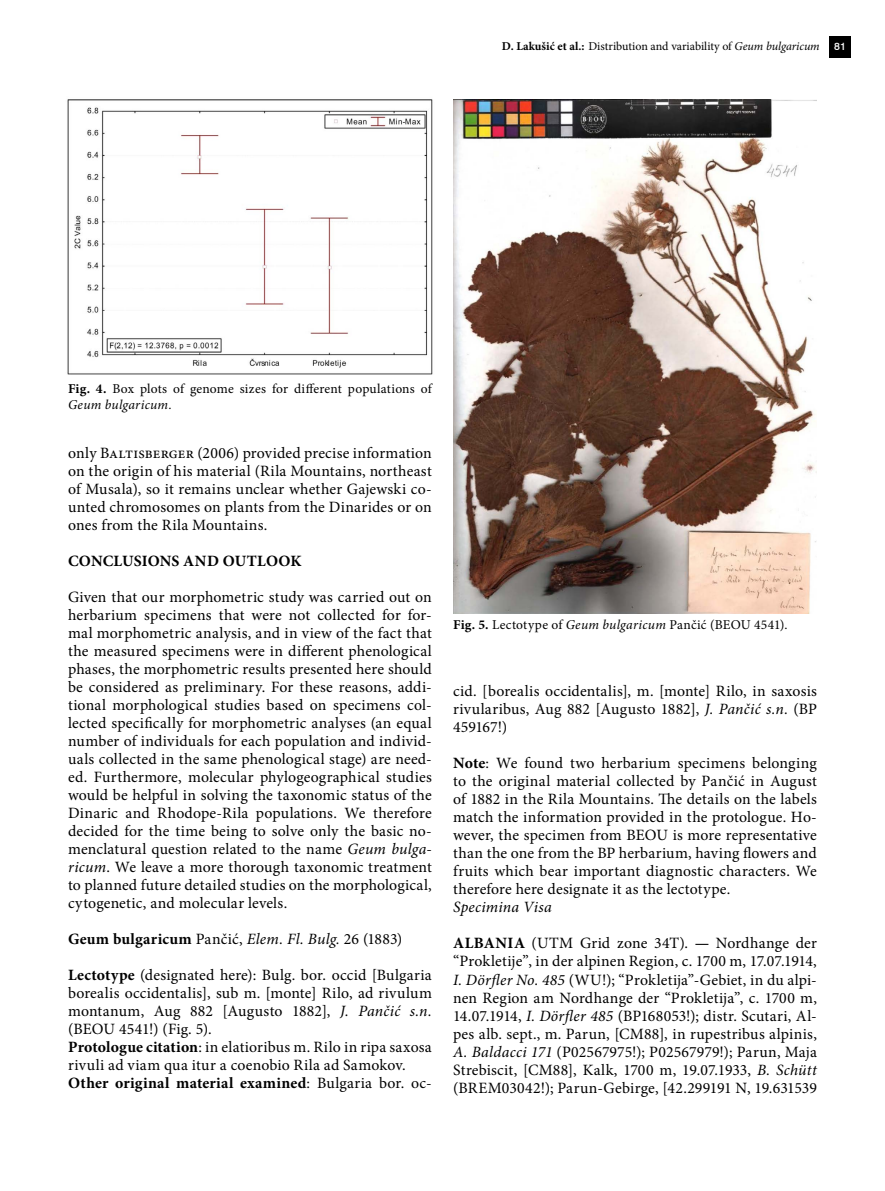
<style>
.page{position:relative;width:885px;height:1191px;background:#fff}
.page>*{position:absolute;margin:0;border:0;box-sizing:border-box;transform-origin:0 0}
.t1{font:15.75px/18px "Minion Pro";letter-spacing:.01em;color:#000;text-align:justify}
.t2{font:700 15.75px "Minion Pro";letter-spacing:.005em;color:#000}
.t3{font:italic 15.75px "Minion Pro";letter-spacing:.015em;color:#000}
.t4{font:13.5px/16.5px "Minion Pro";letter-spacing:.02em;color:#000}
.t5{font:12px "Minion Pro";letter-spacing:-.005em;color:#000}
.s1{font-weight:700}
.s2{font-style:italic}
.s3{font-family:"Swiss 721 BT";font-weight:500;font-size:10.5px;color:#fff}
</style>
<div class="page">
<div style="left:829px;top:37px;width:21px;height:21px;background:#000"></div>
<img style="left:453px;top:99px;width:363px;height:515px">
<img style="left:67px;top:99px;width:366px;height:276px">
<p class="t5" style="left:502px;top:38px;width:345px"><span class="s1">D. Lakušić et al.:</span> Distribution and variability of <span class="s2">Geum bulgaricum</span> <span class="s3">81</span></p>
<p class="t4" style="left:68px;top:380px;width:365px"><span class="s1">Fig. 4.</span> Box plots of genome sizes for different populations of<br><span class="s2">Geum bulgaricum.</span></p>
<p class="t1" style="left:68px;top:444px;width:365px">only Baltisberger (2006) provided precise information on the origin of his material (Rila Mountains, northeast of Musala), so it remains unclear whether Gajewski co&shy;unted chromosomes on plants from the Dinarides or on ones from the Rila Mountains.</p>
<p class="t2" style="left:68px;top:550px;width:235px">CONCLUSIONS AND OUTLOOK</p>
<p class="t1" style="left:68px;top:588px;width:365px">Given that our morphometric study was carried out on herbarium specimens that were not collected for for&shy;mal morphometric analysis, and in view of the fact that the measured specimens were in different phenological phases, the morphometric results presented here should be considered as preliminary. For these reasons, addi&shy;tional morphological studies based on specimens col&shy;lected specifically for morphometric analyses (an equal number of individuals for each population and individ&shy;uals collected in the same phenological stage) are need&shy;ed. Furthermore, molecular phylogeographical studies would be helpful in solving the taxonomic status of the Dinaric and Rhodope-Rila populations. We therefore decided for the time being to solve only the basic no&shy;menclatural question related to the name <span class="s2">Geum bulga&shy;ricum</span>. We leave a more thorough taxonomic treatment to planned future detailed studies on the morphological, cytogenetic, and molecular levels.</p>
<p class="t1" style="left:68px;top:930px;width:336px"><span class="s1">Geum bulgaricum</span> Pančić, <span class="s2">Elem. Fl. Bulg.</span> 26 (1883)</p>
<p class="t1" style="left:68px;top:966px;width:365px;text-align:left"><span class="s1">Lectotype</span> (designated here): Bulg. bor. occid [Bulgaria borealis occidentalis], sub m. [monte] Rilo, ad rivulum montanum, Aug 882 [Augusto 1882], <span class="s2">J. Pančić s.n. </span>(BEOU 4541!) (Fig. 5).<br><span class="s1">Protologue citation</span>: in elatioribus m. Rilo in ripa saxosa rivuli ad viam qua itur a coenobio Rila ad Samokov.<br><span class="s1">Other original material examined</span>: Bulgaria bor. oc-</p>
<p class="t4" style="left:453px;top:616px;width:336px"><span class="s1">Fig. 5.</span> Lectotype of <span class="s2">Geum bulgaricum</span> Pančić (BEOU 4541).</p>
<p class="t1" style="left:453px;top:682px;width:365px">cid. [borealis occidentalis], m. [monte] Rilo, in saxosis rivularibus, Aug 882 [Augusto 1882], <span class="s2">J. Pančić s.n.</span> (BP 459167!)</p>
<p class="t1" style="left:453px;top:754px;width:365px"><span class="s1">Note</span>: We found two herbarium specimens belonging to the original material collected by Pančić in August of 1882 in the Rila Mountains. The details on the labels match the information provided in the protologue. Ho&shy;wever, the specimen from BEOU is more representative than the one from the BP herbarium, having flowers and fruits which bear important diagnostic characters. We therefore here designate it as the lectotype.</p>
<p class="t3" style="left:453px;top:896px;width:100px">Specimina Visa</p>
<p class="t1" style="left:453px;top:934px;width:365px"><span class="s1">ALBANIA</span> (UTM Grid zone 34T). <span class="s1">—</span> Nordhange der “Prokletije”, in der alpinen Region, c. 1700 m, 17.07.1914, <span class="s2">I. Dörfler No. 485</span> (WU!); “Prokletija”-Gebiet, in du alpi&shy;nen Region am Nordhange der “Prokletija”, c. 1700 m, 14.07.1914, <span class="s2">I. Dörfler 485</span> (BP168053!); distr. Scutari, Al&shy;pes alb. sept., m. Parun, [CM88], in rupestribus alpinis, <span class="s2">A. Baldacci 171</span> (P02567975!); P02567979!); Parun, Maja Strebiscit, [CM88], Kalk, 1700 m, 19.07.1933, <span class="s2">B. Schütt </span>(BREM03042!); Parun-Gebirge, [42.299191 N, 19.631539</p>
</div>
